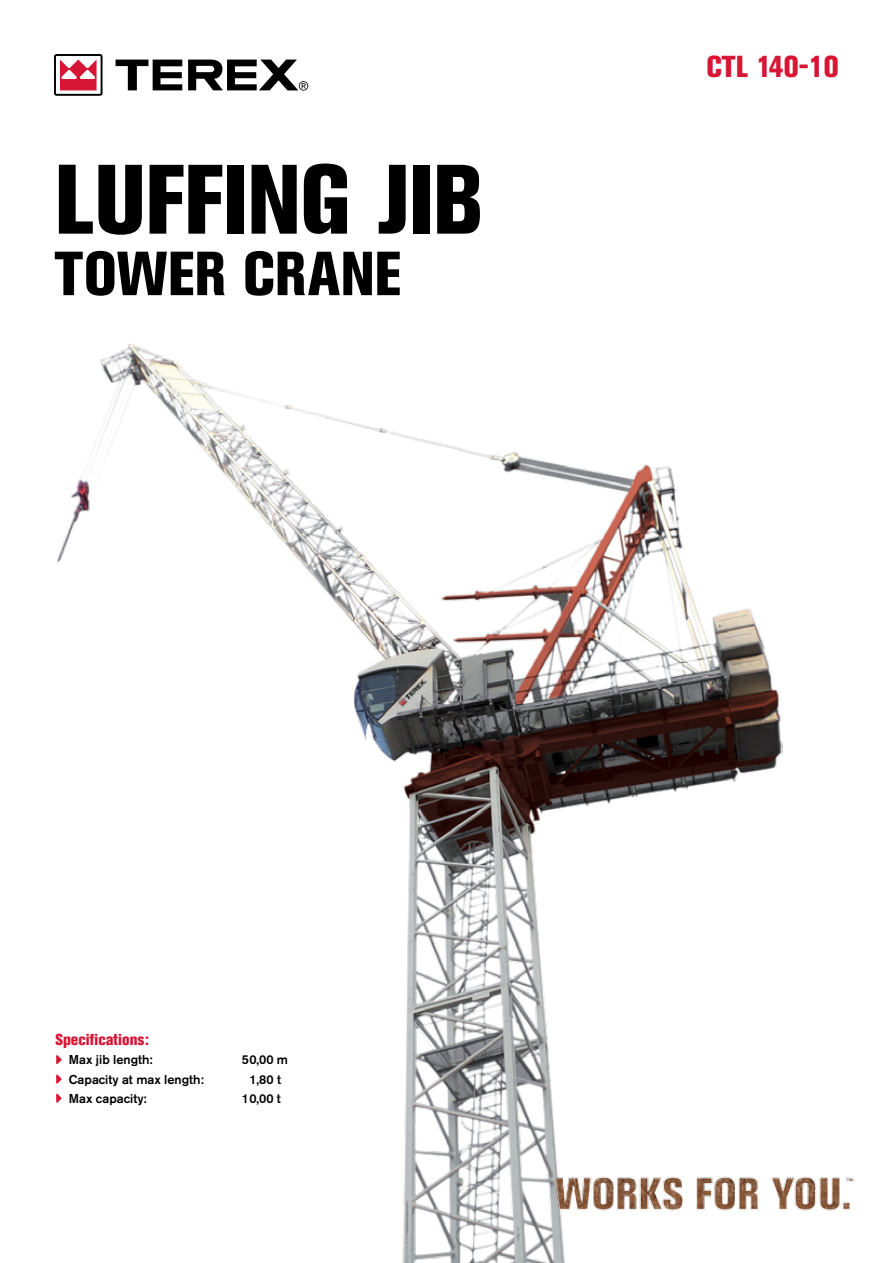
<style>
.page{position:relative;width:893px;height:1263px;background:#fff}
.page>*{position:absolute;margin:0;border:0;box-sizing:border-box;transform-origin:0 0}
.t1{font:800 condensed 97.5px "Akzidenz Grotesk BE";letter-spacing:-.015em;color:#000}
.t2{font:800 condensed 61.5px "Akzidenz Grotesk BE";color:#000}
.t3{font:800 condensed 30px "Akzidenz Grotesk BE";color:#d71635}
.t4{font:800 condensed 15.75px "Akzidenz Grotesk BE";color:#d71635}
.t5{font:500 12.75px "Akzidenz Grotesk BE";color:#000}
</style>
<div class="page">
<img style="left:58px;top:344px;width:725px;height:919px">
<img style="left:549px;top:1169px;width:305px;height:47px">
<svg style="left:54px;top:54px;width:49px;height:42px"></svg>
<svg style="left:116px;top:60px;width:66px;height:30px"></svg>
<svg style="left:188px;top:60px;width:120px;height:31px"></svg>
<svg style="left:56px;top:1055px;width:6px;height:9px"></svg>
<svg style="left:56px;top:1074px;width:6px;height:9px"></svg>
<svg style="left:56px;top:1094px;width:6px;height:9px"></svg>
<h1 class="t1" style="left:54px;top:143px;width:431px">Luffing Jib</h1>
<h2 class="t2" style="left:54px;top:238px;width:344px">TOWER Crane</h2>
<h3 class="t3" style="left:706px;top:49px;width:134px">CTL 140-10</h3>
<p class="t4" style="left:56px;top:1030px;width:95px">Specifications:</p>
<p class="t5" style="left:69px;top:1052px;width:85px">Max jib length:</p>
<p class="t5" style="left:242px;top:1052px;width:48px">50,00 m</p>
<p class="t5" style="left:69px;top:1071px;width:136px">Capacity at max length:</p>
<p class="t5" style="left:249px;top:1071px;width:33px">1,80 t</p>
<p class="t5" style="left:69px;top:1091px;width:79px">Max capacity:</p>
<p class="t5" style="left:242px;top:1091px;width:41px">10,00 t</p>
</div>
